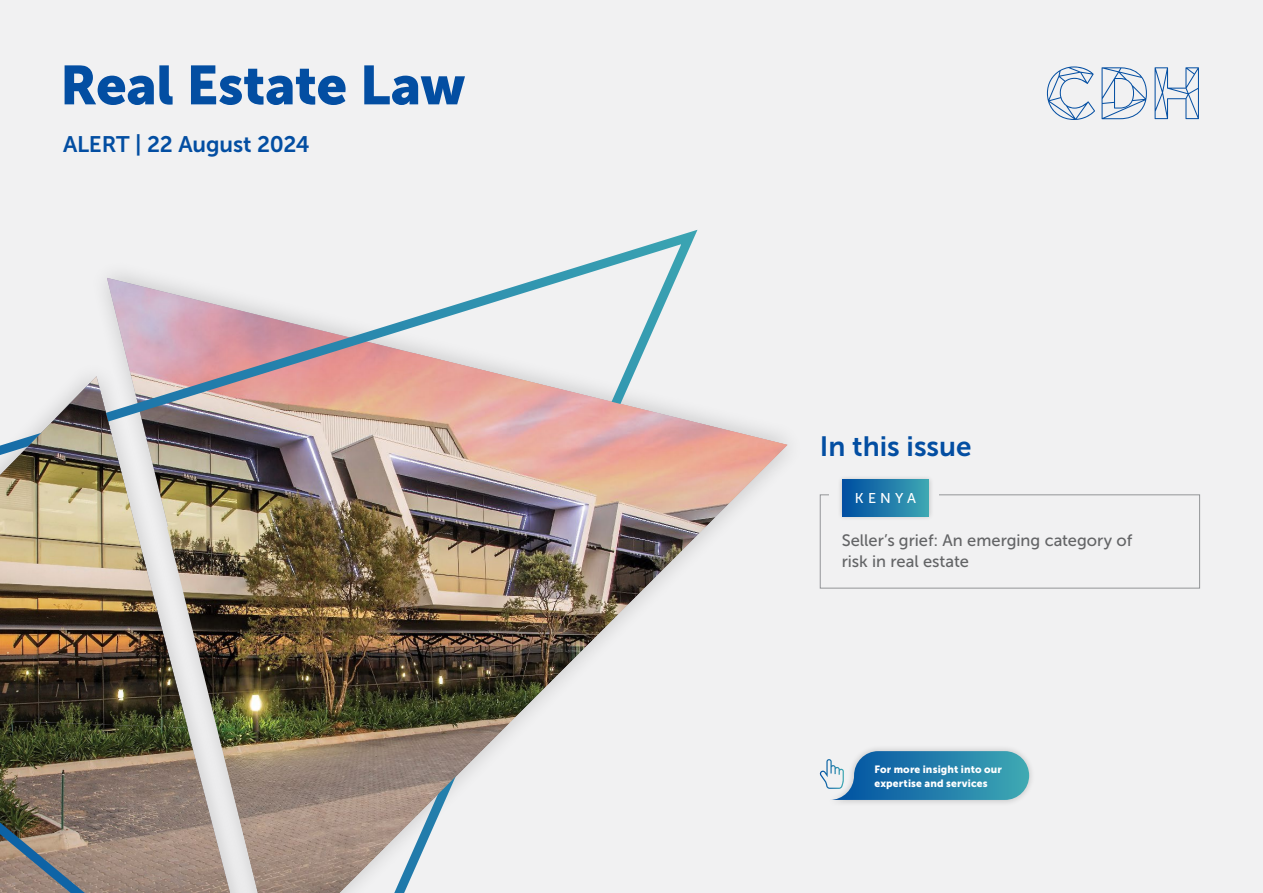
<style>
.page{position:relative;width:1263px;height:893px;background:#f1f1f2}
.page>*{position:absolute;margin:0;border:0;box-sizing:border-box;transform-origin:0 0}
.t1{font:54.45px "Museo Sans 900";letter-spacing:-.01em;color:#034ea2}
.t2{font:27.75px "Museo Sans 700";color:#034ea2}
.t3{font:22.5px "Museo Sans 700";letter-spacing:-.01em;color:#034ea2}
.t4{font:16.5px/21px "Museo Sans 500";color:#636466}
.t5{font:14.1px "Museo Sans 500";letter-spacing:.295em;color:#fff}
.t6{font:10.5px/13.5px "Museo Sans 900";letter-spacing:.015em;color:#fff}
</style>
<div class="page">
<div style="left:820px;top:495px;width:380px;height:93px;border:1px solid #939598"></div>
<div style="left:829px;top:480px;width:110px;height:31px;background:#f1f1f2"></div>
<div style="left:837px;top:475px;width:97px;height:46px;background:#000;opacity:.2"></div>
<div style="left:842px;top:480px;width:87px;height:36px;background:#389fb1"></div>
<div style="left:825px;top:745px;width:210px;height:62px;background:#000;opacity:.2"></div>
<svg style="left:913px;top:751px;width:116px;height:49px;background:#3490b0"></svg>
<svg style="left:787px;top:444px;width:126px;height:363px"></svg>
<svg style="left:0;top:229px;width:698px;height:664px"></svg>
<img style="left:0;top:376px;width:167px;height:352px">
<img style="left:167px;top:353px;width:620px;height:540px">
<svg style="left:1047px;top:66px;width:48px;height:54px"></svg>
<svg style="left:1101px;top:67px;width:46px;height:52px"></svg>
<svg style="left:1154px;top:67px;width:45px;height:52px"></svg>
<h1 class="t1" style="left:60px;top:54px;width:407px">Real Estate Law</h1>
<h3 class="t3" style="left:63px;top:132px;width:248px">ALERT | 22 August 2024</h3>
<h2 class="t2" style="left:820px;top:431px;width:153px">In this issue</h2>
<p class="t5" style="left:855px;top:491px;width:63px">KENYA</p>
<p class="t4" style="left:842px;top:530px;width:292px">Seller’s grief: An emerging category of risk in real estate</p>
<p class="t6" style="left:874px;top:763px;width:129px">For more insight into our expertise and services</p>
</div>
